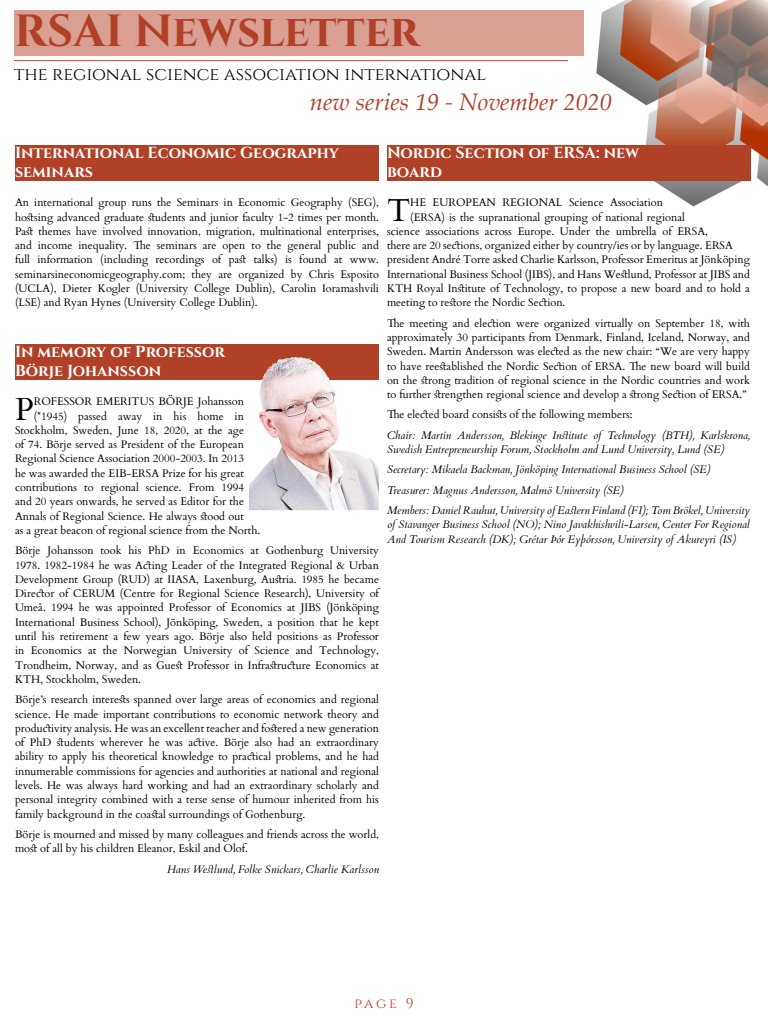
<style>
.page{position:relative;width:768px;height:1024px;background:#fff}
.page>*{position:absolute;margin:0;border:0;box-sizing:border-box;transform-origin:0 0}
.t1{font:700 45px "Cinzel";color:#b04127}
.para-dropcap{font:31.8px "Cardo";color:#000}
.t2{font:italic 24px "Palatino Linotype";color:#b04127}
.t3{font:18px "Cinzel";color:#000}
.head1{font:700 16px/19.2px "Cinzel";color:#fff}
.t4{font:14px "Cinzel";color:#b04127}
.para{font:11px/14.3px "Cardo";color:#000;text-align:justify}
.para-dropcap-2{font:11px "Cardo";color:#000}
.para-2{font:italic 11px/14.3px "Cardo";color:#000}
</style>
<div class="page">
<img style="left:522px;top:0;width:246px;height:207px">
<div style="left:14px;top:10px;width:570px;height:46px;background:#d99f93"></div>
<hr style="left:14px;top:60px;width:554px;height:1px;background:#b04127">
<div style="left:277px;top:92px;width:335px;height:26px;background:#fff"></div>
<div style="left:15px;top:145px;width:364px;height:35px;background:#b04127"></div>
<div style="left:15px;top:344px;width:364px;height:35px;background:#b04127"></div>
<img style="left:257px;top:357px;width:44px;height:109px">
<div style="left:387px;top:145px;width:364px;height:35px;background:#b04127"></div>
<h1 class="t1" style="left:14px;top:4px;width:407px">RSAI Newsletter</h1>
<h3 class="t3" style="left:14px;top:64px;width:474px">THE REGIONAL SCIENCE ASSOCIATION INTERNATIONAL</h3>
<h3 class="t2" style="left:310px;top:84px;width:304px">new series 19 - November 2020</h3>
<p class="head1" style="left:387px;top:144px;width:254px">Nordic Section of ERSA: new board</p>
<p class="para-dropcap" style="left:387px;top:184px;width:25px">T</p>
<p class="para-dropcap-2" style="left:410px;top:194px;width:254px">HE EUROPEAN REGIONAL Science Association</p>
<p class="head1" style="left:15px;top:144px;width:326px">International Economic Geography seminars</p>
<p class="para" style="left:15px;top:195px;width:366px">An international group runs the Seminars in Economic Geography (SEG), hostsing advanced graduate students and junior faculty 1-2 times per month.<br>Past themes have involved innovation, migration, multinational enterprises, and income inequality. The seminars are open to the general public and full information (including recordings of past talks) is found at www. seminarsineconomicgeography.com; they are organized by Chris Esposito (UCLA), Dieter Kogler (University College Dublin), Carolin Ioramashvili (LSE) and Ryan Hynes (University College Dublin).</p>
<p class="head1" style="left:15px;top:342px;width:212px">In memory of Professor<br>Börje Johansson</p>
<p class="para-dropcap" style="left:15px;top:383px;width:20px">P</p>
<p class="para-dropcap-2" style="left:34px;top:393px;width:212px">ROFESSOR EMERITUS BÖRJE Johansson</p>
<p class="para-dropcap-2" style="left:410px;top:208px;width:276px">(ERSA) is the supranational grouping of national regional</p>
<p class="para-dropcap-2" style="left:387px;top:222px;width:322px">science associations across Europe. Under the umbrella of ERSA,</p>
<p class="para-dropcap-2" style="left:387px;top:237px;width:347px">there are 20 sections, organized either by country/ies or by language. ERSA</p>
<p class="para-dropcap-2" style="left:387px;top:251px;width:364px">president André Torre asked Charlie Karlsson, Professor Emeritus at Jönköping</p>
<p class="para-dropcap-2" style="left:387px;top:265px;width:364px">International Business School (JIBS), and Hans Westlund, Professor at JIBS and</p>
<p class="para-dropcap-2" style="left:387px;top:280px;width:364px">KTH Royal Institute of Technology, to propose a new board and to hold a</p>
<p class="para-dropcap-2" style="left:387px;top:294px;width:180px">meeting to restore the Nordic Section.</p>
<p class="para" style="left:387px;top:315px;width:365px">The meeting and election were organized virtually on September 18, with approximately 30 participants from Denmark, Finland, Iceland, Norway, and Sweden. Martin Andersson was elected as the new chair: “We are very happy to have reestablished the Nordic Section of ERSA. The new board will build on the strong tradition of regional science in the Nordic countries and work to further strengthen regional science and develop a strong Section of ERSA.”</p>
<p class="para" style="left:387px;top:407px;width:247px">The elected board consists of the following members:</p>
<p class="para-2" style="left:387px;top:428px;width:364px">Chair: Martin Andersson, Blekinge Institute of Technology (BTH), Karlskrona,<br>Swedish Entrepreneurship Forum, Stockholm and Lund University, Lund (SE)</p>
<p class="para-2" style="left:387px;top:462px;width:325px">Secretary: Mikaela Backman, Jönköping International Business School (SE)</p>
<p class="para-2" style="left:387px;top:483px;width:238px">Treasurer: Magnus Andersson, Malmö University (SE)</p>
<p class="para-2" style="left:387px;top:503px;width:364px;text-align:justify">Members: Daniel Rauhut, University of Eastern Finland (FI); Tom Brökel, University of Stavanger Business School (NO); Nino Javakhishvili-Larsen, Center For Regional And Tourism Research (DK); Grétar Þór Eyþórsson, University of Akureyri (IS)</p>
<p class="para-dropcap-2" style="left:34px;top:407px;width:212px">(*1945) passed away in his home in</p>
<p class="para-dropcap-2" style="left:15px;top:421px;width:231px">Stockholm, Sweden, June 18, 2020, at the age</p>
<p class="para-dropcap-2" style="left:15px;top:436px;width:230px">of 74. Börje served as President of the European</p>
<p class="para-dropcap-2" style="left:15px;top:450px;width:230px">Regional Science Association 2000-2003. In 2013</p>
<p class="para-dropcap-2" style="left:15px;top:464px;width:231px">he was awarded the EIB-ERSA Prize for his great</p>
<p class="para-dropcap-2" style="left:15px;top:478px;width:230px">contributions to regional science. From 1994</p>
<p class="para-dropcap-2" style="left:15px;top:493px;width:231px">and 20 years onwards, he served as Editor for the</p>
<p class="para-dropcap-2" style="left:15px;top:507px;width:231px">Annals of Regional Science. He always stood out</p>
<p class="para-dropcap-2" style="left:15px;top:521px;width:247px">as a great beacon of regional science from the North.</p>
<p class="para" style="left:15px;top:543px;width:366px">Börje Johansson took his PhD in Economics at Gothenburg University 1978. 1982-1984 he was Acting Leader of the Integrated Regional &amp; Urban Development Group (RUD) at IIASA, Laxenburg, Austria. 1985 he became Director of CERUM (Centre for Regional Science Research), University of Umeå. 1994 he was appointed Professor of Economics at JIBS (Jönköping International Business School), Jönköping, Sweden, a position that he kept until his retirement a few years ago. Börje also held positions as Professor in Economics at the Norwegian University of Science and Technology, Trondheim, Norway, and as Guest Professor in Infrastructure Economics at KTH, Stockholm, Sweden.</p>
<p class="para" style="left:15px;top:692px;width:365px">Börje’s research interests spanned over large areas of economics and regional science. He made important contributions to economic network theory and productivity analysis. He was an excellent teacher and fostered a new generation of PhD students wherever he was active. Börje also had an extraordinary ability to apply his theoretical knowledge to practical problems, and he had innumerable commissions for agencies and authorities at national and regional levels. He was always hard working and had an extraordinary scholarly and personal integrity combined with a terse sense of humour inherited from his family background in the coastal surroundings of Gothenburg.</p>
<p class="para" style="left:15px;top:827px;width:366px">Börje is mourned and missed by many colleagues and friends across the world, most of all by his children Eleanor, Eskil and Olof.</p>
<p class="para-2" style="left:167px;top:862px;width:213px">Hans Westlund, Folke Snickars, Charlie Karlsson</p>
<p class="t4" style="left:354px;top:995px;width:61px">PAGE 9</p>
</div>
